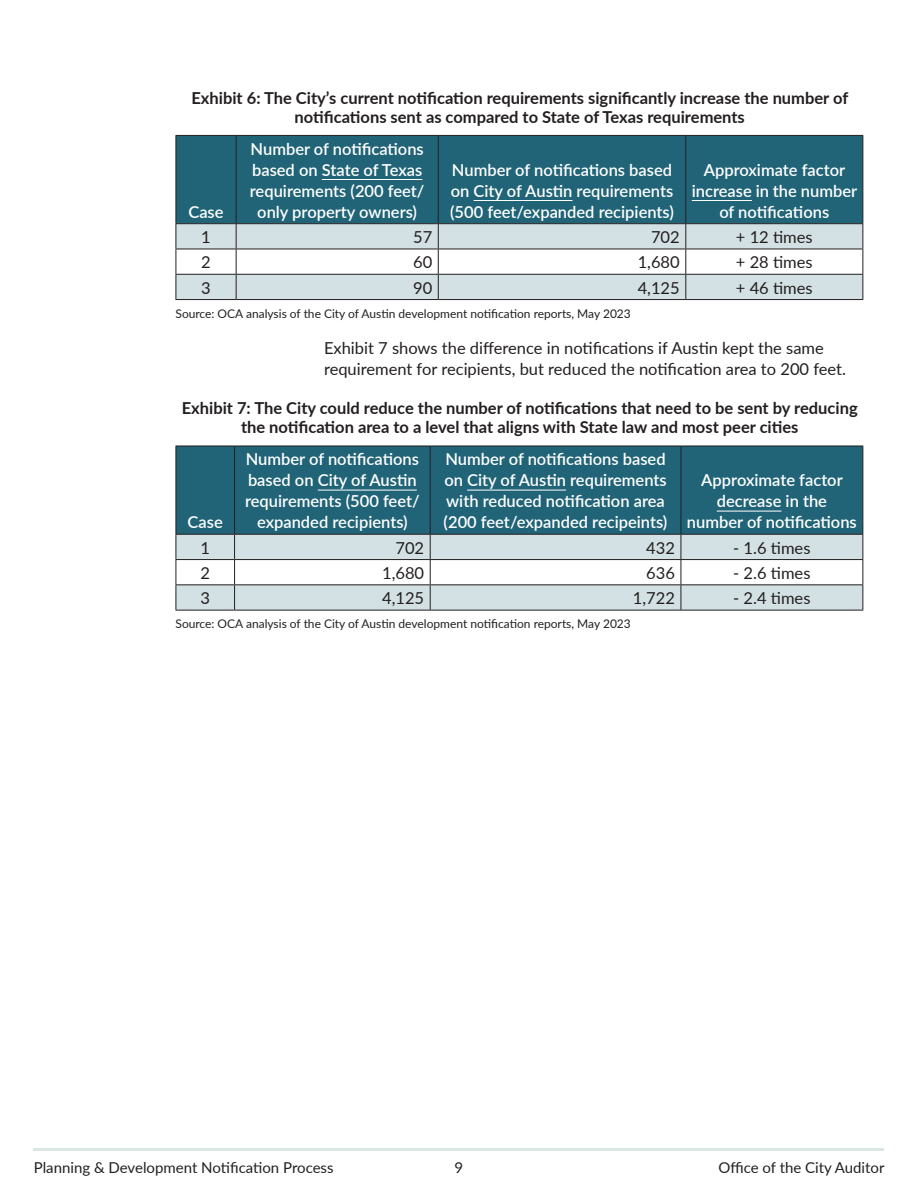
<style>
.page{position:relative;width:918px;height:1188px;background:#fff}
.page>*{position:absolute;margin:0;border:0;box-sizing:border-box;transform-origin:0 0}
.t1{font:600 16.5px/21px "Lato";color:#fff;text-align:center}
.t2{font:700 16.5px/19.5px "Lato";color:#231f20;text-align:center}
.t3{font:16.5px/21px "Lato";color:#231f20}
.t4{font:15px "Lato";color:#231f20}
.t5{font:12px "Lato";color:#231f20}
</style>
<div class="page">
<hr style="left:34px;top:1149px;width:850px;height:2px;background:#dae7e4">
<div style="left:177px;top:136px;width:685px;height:87px;background:#216477"></div>
<svg style="left:177px;top:224px;width:685px;height:75px;fill:#d3e1e5"></svg>
<hr style="left:176px;top:249px;width:60px;height:1px;background:#231f20">
<hr style="left:236px;top:249px;width:202px;height:1px;background:#231f20">
<hr style="left:438px;top:249px;width:248px;height:1px;background:#231f20">
<hr style="left:686px;top:249px;width:177px;height:1px;background:#231f20">
<hr style="left:176px;top:274px;width:60px;height:1px;background:#231f20">
<svg style="left:176px;top:224px;width:1px;height:75px"></svg>
<hr style="left:236px;top:274px;width:202px;height:1px;background:#231f20">
<svg style="left:236px;top:224px;width:1px;height:75px"></svg>
<hr style="left:438px;top:274px;width:248px;height:1px;background:#231f20">
<svg style="left:438px;top:224px;width:1px;height:75px"></svg>
<hr style="left:686px;top:274px;width:177px;height:1px;background:#231f20">
<svg style="left:685px;top:224px;width:1px;height:75px"></svg>
<svg style="left:862px;top:224px;width:1px;height:75px"></svg>
<hr style="left:176px;top:299px;width:60px;height:1px;background:#231f20">
<hr style="left:236px;top:299px;width:202px;height:1px;background:#231f20">
<hr style="left:438px;top:299px;width:248px;height:1px;background:#231f20">
<hr style="left:686px;top:299px;width:177px;height:1px;background:#231f20">
<hr style="left:176px;top:135px;width:60px;height:1px;background:#231f20">
<hr style="left:176px;top:136px;width:1px;height:87px;background:#231f20">
<hr style="left:236px;top:135px;width:202px;height:1px;background:#231f20">
<hr style="left:236px;top:136px;width:1px;height:87px;background:#231f20">
<hr style="left:438px;top:135px;width:248px;height:1px;background:#231f20">
<hr style="left:438px;top:136px;width:1px;height:87px;background:#231f20">
<hr style="left:686px;top:135px;width:177px;height:1px;background:#231f20">
<hr style="left:685px;top:136px;width:1px;height:87px;background:#231f20">
<hr style="left:862px;top:136px;width:1px;height:87px;background:#231f20">
<hr style="left:176px;top:223px;width:60px;height:1px;background:#231f20">
<hr style="left:236px;top:223px;width:202px;height:1px;background:#231f20">
<hr style="left:438px;top:223px;width:248px;height:1px;background:#231f20">
<hr style="left:686px;top:223px;width:177px;height:1px;background:#231f20">
<hr style="left:322px;top:179px;width:100px;height:1px;background:#fff">
<hr style="left:474px;top:200px;width:99px;height:1px;background:#fff">
<hr style="left:692px;top:200px;width:60px;height:1px;background:#fff">
<div style="left:177px;top:447px;width:685px;height:87px;background:#216477"></div>
<svg style="left:177px;top:535px;width:685px;height:75px;fill:#d3e1e5"></svg>
<hr style="left:176px;top:559px;width:59px;height:1px;background:#231f20">
<hr style="left:235px;top:559px;width:195px;height:1px;background:#231f20">
<hr style="left:430px;top:559px;width:251px;height:1px;background:#231f20">
<hr style="left:681px;top:559px;width:182px;height:1px;background:#231f20">
<hr style="left:176px;top:584px;width:59px;height:1px;background:#231f20">
<svg style="left:176px;top:535px;width:1px;height:75px"></svg>
<hr style="left:235px;top:584px;width:195px;height:1px;background:#231f20">
<svg style="left:234px;top:535px;width:1px;height:75px"></svg>
<hr style="left:430px;top:584px;width:251px;height:1px;background:#231f20">
<svg style="left:430px;top:535px;width:1px;height:75px"></svg>
<hr style="left:681px;top:584px;width:182px;height:1px;background:#231f20">
<svg style="left:681px;top:535px;width:1px;height:75px"></svg>
<svg style="left:862px;top:535px;width:1px;height:75px"></svg>
<hr style="left:176px;top:610px;width:59px;height:1px;background:#231f20">
<hr style="left:235px;top:610px;width:195px;height:1px;background:#231f20">
<hr style="left:430px;top:610px;width:251px;height:1px;background:#231f20">
<hr style="left:681px;top:610px;width:182px;height:1px;background:#231f20">
<hr style="left:176px;top:446px;width:59px;height:1px;background:#231f20">
<hr style="left:176px;top:446px;width:1px;height:88px;background:#231f20">
<hr style="left:235px;top:446px;width:195px;height:1px;background:#231f20">
<hr style="left:234px;top:446px;width:1px;height:88px;background:#231f20">
<hr style="left:430px;top:446px;width:251px;height:1px;background:#231f20">
<hr style="left:430px;top:446px;width:1px;height:88px;background:#231f20">
<hr style="left:681px;top:446px;width:182px;height:1px;background:#231f20">
<hr style="left:681px;top:446px;width:1px;height:88px;background:#231f20">
<hr style="left:862px;top:446px;width:1px;height:88px;background:#231f20">
<hr style="left:176px;top:534px;width:59px;height:1px;background:#231f20">
<hr style="left:235px;top:534px;width:195px;height:1px;background:#231f20">
<hr style="left:430px;top:534px;width:251px;height:1px;background:#231f20">
<hr style="left:681px;top:534px;width:182px;height:1px;background:#231f20">
<hr style="left:318px;top:490px;width:99px;height:1px;background:#fff">
<hr style="left:467px;top:490px;width:99px;height:1px;background:#fff">
<hr style="left:717px;top:511px;width:65px;height:1px;background:#fff">
<p class="t2" style="left:191px;top:88px;width:658px">Exhibit 6: The City’s current notification requirements significantly increase the number of notifications sent as compared to State of Texas requirements</p>
<p class="t1" style="left:188px;top:200px;width:37px">Case</p>
<p class="t1" style="left:250px;top:137px;width:176px">Number of notifications based on State of Texas requirements (200 feet/ only property owners)</p>
<p class="t1" style="left:450px;top:158px;width:225px;text-align:justify">Number of notifications based on City of Austin requirements (500 feet/expanded recipients)</p>
<p class="t1" style="left:692px;top:158px;width:167px">Approximate factor increase in the number of notifications</p>
<p class="t3" style="left:201px;top:226px;width:11px">1</p>
<p class="t3" style="left:413px;top:226px;width:21px">57</p>
<p class="t3" style="left:651px;top:226px;width:30px">702</p>
<p class="t3" style="left:736px;top:226px;width:78px">+ 12 times</p>
<p class="t3" style="left:201px;top:251px;width:11px">2</p>
<p class="t3" style="left:413px;top:251px;width:21px">60</p>
<p class="t3" style="left:638px;top:251px;width:44px">1,680</p>
<p class="t3" style="left:736px;top:251px;width:78px">+ 28 times</p>
<p class="t3" style="left:201px;top:276px;width:11px">3</p>
<p class="t3" style="left:413px;top:276px;width:21px">90</p>
<p class="t3" style="left:638px;top:276px;width:44px">4,125</p>
<p class="t3" style="left:736px;top:276px;width:78px">+ 46 times</p>
<p class="t5" style="left:176px;top:305px;width:457px">Source: OCA analysis of the City of Austin development notification reports, May 2023</p>
<p class="t3" style="left:324px;top:337px;width:524px">Exhibit 7 shows the difference in notifications if Austin kept the same requirement for recipients, but reduced the notification area to 200 feet.</p>
<p class="t2" style="left:182px;top:397px;width:677px">Exhibit 7: The City could reduce the number of notifications that need to be sent by reducing the notification area to a level that aligns with State law and most peer cities</p>
<p class="t1" style="left:188px;top:511px;width:37px">Case</p>
<p class="t1" style="left:245px;top:448px;width:176px">Number of notifications based on City of Austin requirements (500 feet/ expanded recipients)</p>
<p class="t1" style="left:444px;top:448px;width:225px;text-align:left">Number of notifications based on City of Austin requirements with reduced notification area (200 feet/expanded recipeints)</p>
<p class="t1" style="left:687px;top:469px;width:171px">Approximate factor decrease in the number of notifications</p>
<p class="t3" style="left:200px;top:536px;width:11px">1</p>
<p class="t3" style="left:395px;top:536px;width:30px">702</p>
<p class="t3" style="left:646px;top:536px;width:30px">432</p>
<p class="t3" style="left:733px;top:536px;width:79px">- 1.6 times</p>
<p class="t3" style="left:200px;top:562px;width:11px">2</p>
<p class="t3" style="left:382px;top:562px;width:44px">1,680</p>
<p class="t3" style="left:646px;top:562px;width:30px">636</p>
<p class="t3" style="left:733px;top:562px;width:79px">- 2.6 times</p>
<p class="t3" style="left:200px;top:587px;width:11px">3</p>
<p class="t3" style="left:382px;top:587px;width:44px">4,125</p>
<p class="t3" style="left:633px;top:587px;width:44px">1,722</p>
<p class="t3" style="left:733px;top:587px;width:79px">- 2.4 times</p>
<p class="t5" style="left:176px;top:616px;width:457px">Source: OCA analysis of the City of Austin development notification reports, May 2023</p>
<p class="t4" style="left:34px;top:1157px;width:301px">Planning &amp; Development Notification Process</p>
<p class="t4" style="left:455px;top:1157px;width:10px">9</p>
<p class="t4" style="left:719px;top:1157px;width:168px">Office of the City Auditor</p>
</div>
